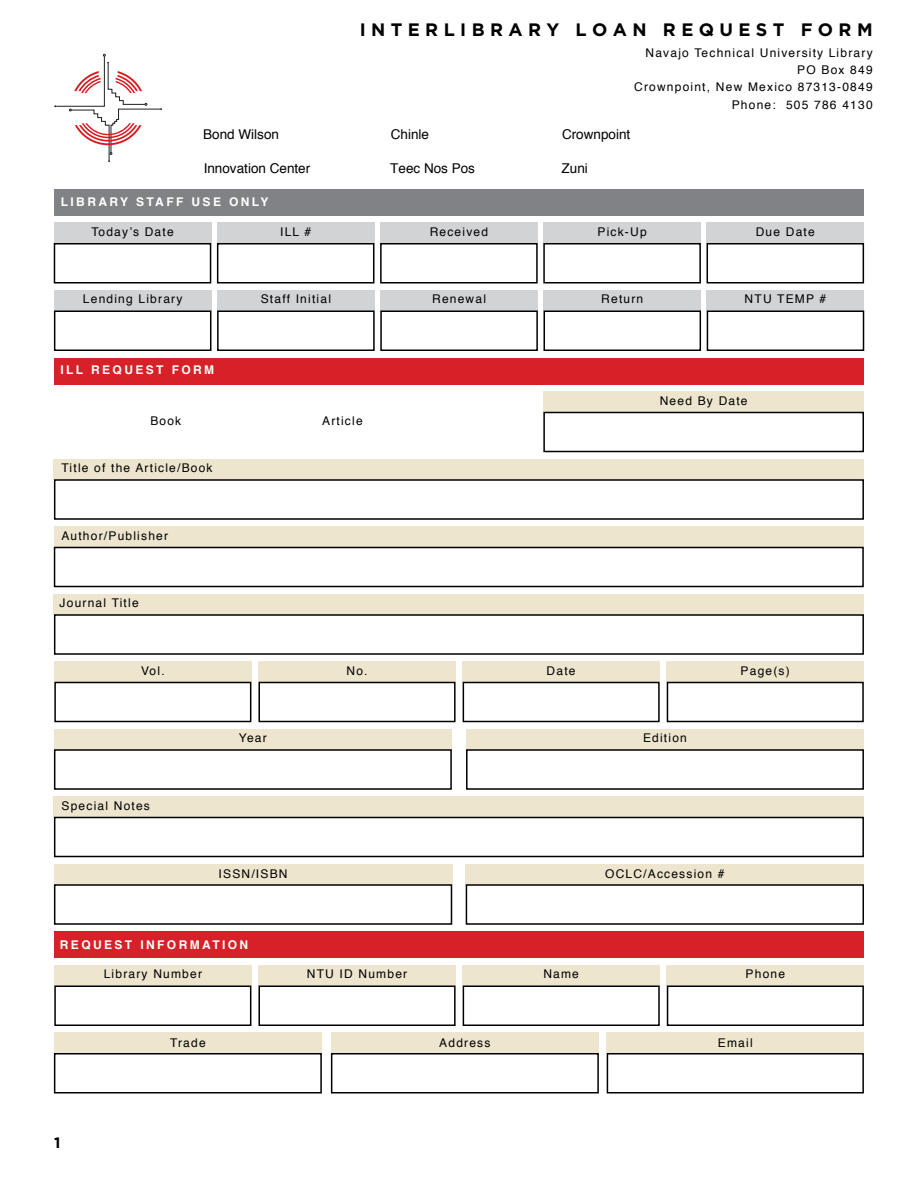
<style>
.page{position:relative;width:918px;height:1188px;background:#fff}
.page>*{position:absolute;margin:0;border:0;box-sizing:border-box;transform-origin:0 0}
.t1{font:700 18px "Gotham";letter-spacing:.3em;color:#000}
.t2{font:700 15px "Gotham";color:#000}
.t3{font:13.5px "Helvetica";color:#000}
.t4{font:12px/17.2px "Helvetica";letter-spacing:.1em;color:#000;text-align:right}
.t5{font:700 12px "Helvetica";letter-spacing:.2em;color:#fff}
</style>
<div class="page">
<svg style="left:54px;top:54px;width:108px;height:108px"></svg>
<div style="left:54px;top:932px;width:810px;height:26px;background:#d72027"></div>
<div style="left:217px;top:223px;width:158px;height:20px;background:#d1d3d4"></div>
<div style="left:217px;top:243px;width:158px;height:41px;border:2px solid #000"></div>
<div style="left:54px;top:358px;width:810px;height:27px;background:#d72027"></div>
<div style="left:54px;top:459px;width:810px;height:20px;background:#ede5ce"></div>
<div style="left:54px;top:479px;width:810px;height:41px;border:2px solid #000"></div>
<div style="left:54px;top:189px;width:810px;height:27px;background:#808285"></div>
<div style="left:54px;top:223px;width:157px;height:20px;background:#d1d3d4"></div>
<div style="left:54px;top:243px;width:157px;height:41px;border:2px solid #000"></div>
<div style="left:380px;top:223px;width:158px;height:20px;background:#d1d3d4"></div>
<div style="left:380px;top:243px;width:158px;height:41px;border:2px solid #000"></div>
<div style="left:543px;top:223px;width:158px;height:20px;background:#d1d3d4"></div>
<div style="left:543px;top:243px;width:158px;height:41px;border:2px solid #000"></div>
<div style="left:707px;top:223px;width:157px;height:20px;background:#d1d3d4"></div>
<div style="left:707px;top:243px;width:157px;height:41px;border:2px solid #000"></div>
<div style="left:217px;top:290px;width:158px;height:20px;background:#d1d3d4"></div>
<div style="left:217px;top:310px;width:158px;height:41px;border:2px solid #000"></div>
<div style="left:54px;top:290px;width:157px;height:20px;background:#d1d3d4"></div>
<div style="left:54px;top:310px;width:157px;height:41px;border:2px solid #000"></div>
<div style="left:380px;top:290px;width:158px;height:20px;background:#d1d3d4"></div>
<div style="left:380px;top:310px;width:158px;height:41px;border:2px solid #000"></div>
<div style="left:543px;top:290px;width:158px;height:20px;background:#d1d3d4"></div>
<div style="left:543px;top:310px;width:158px;height:41px;border:2px solid #000"></div>
<div style="left:707px;top:290px;width:157px;height:20px;background:#d1d3d4"></div>
<div style="left:707px;top:310px;width:157px;height:41px;border:2px solid #000"></div>
<div style="left:54px;top:526px;width:810px;height:21px;background:#ede5ce"></div>
<div style="left:54px;top:547px;width:810px;height:40px;border:2px solid #000"></div>
<div style="left:54px;top:864px;width:398px;height:20px;background:#ede5ce"></div>
<div style="left:54px;top:884px;width:398px;height:41px;border:2px solid #000"></div>
<div style="left:466px;top:864px;width:398px;height:20px;background:#ede5ce"></div>
<div style="left:466px;top:884px;width:398px;height:41px;border:2px solid #000"></div>
<div style="left:543px;top:392px;width:321px;height:20px;background:#ede5ce"></div>
<div style="left:543px;top:412px;width:321px;height:40px;border:2px solid #000"></div>
<div style="left:54px;top:1033px;width:268px;height:20px;background:#ede5ce"></div>
<div style="left:54px;top:1053px;width:268px;height:41px;border:2px solid #000"></div>
<div style="left:331px;top:1033px;width:268px;height:20px;background:#ede5ce"></div>
<div style="left:331px;top:1053px;width:268px;height:41px;border:2px solid #000"></div>
<div style="left:607px;top:1033px;width:257px;height:20px;background:#ede5ce"></div>
<div style="left:607px;top:1053px;width:257px;height:41px;border:2px solid #000"></div>
<div style="left:258px;top:965px;width:198px;height:21px;background:#ede5ce"></div>
<div style="left:258px;top:986px;width:198px;height:40px;border:2px solid #000"></div>
<div style="left:54px;top:965px;width:197px;height:21px;background:#ede5ce"></div>
<div style="left:54px;top:986px;width:197px;height:40px;border:2px solid #000"></div>
<div style="left:463px;top:965px;width:197px;height:21px;background:#ede5ce"></div>
<div style="left:463px;top:986px;width:197px;height:40px;border:2px solid #000"></div>
<div style="left:667px;top:965px;width:197px;height:21px;background:#ede5ce"></div>
<div style="left:667px;top:986px;width:197px;height:40px;border:2px solid #000"></div>
<div style="left:54px;top:796px;width:810px;height:21px;background:#ede5ce"></div>
<div style="left:54px;top:817px;width:810px;height:40px;border:2px solid #000"></div>
<div style="left:258px;top:662px;width:198px;height:20px;background:#ede5ce"></div>
<div style="left:258px;top:682px;width:198px;height:40px;border:2px solid #000"></div>
<div style="left:54px;top:662px;width:197px;height:20px;background:#ede5ce"></div>
<div style="left:54px;top:682px;width:197px;height:40px;border:2px solid #000"></div>
<div style="left:463px;top:662px;width:197px;height:20px;background:#ede5ce"></div>
<div style="left:463px;top:682px;width:197px;height:40px;border:2px solid #000"></div>
<div style="left:667px;top:662px;width:197px;height:20px;background:#ede5ce"></div>
<div style="left:667px;top:682px;width:197px;height:40px;border:2px solid #000"></div>
<div style="left:54px;top:594px;width:810px;height:20px;background:#ede5ce"></div>
<div style="left:54px;top:614px;width:810px;height:41px;border:2px solid #000"></div>
<div style="left:54px;top:729px;width:398px;height:20px;background:#ede5ce"></div>
<div style="left:54px;top:749px;width:398px;height:41px;border:2px solid #000"></div>
<div style="left:466px;top:729px;width:398px;height:20px;background:#ede5ce"></div>
<div style="left:466px;top:749px;width:398px;height:41px;border:2px solid #000"></div>
<p class="t3" style="left:203px;top:124px;width:77px">Bond Wilson</p>
<p class="t3" style="left:204px;top:158px;width:108px">Innovation Center</p>
<h1 class="t1" style="left:360px;top:19px;width:514px">INTERLIBRARY LOAN REQUEST FORM</h1>
<p class="t4" style="left:634px;top:45px;width:240px">Navajo Technical University Library<br>PO Box 849<br>Crownpoint, New Mexico 87313-0849<br>Phone: 505 786 4130</p>
<p class="t3" style="left:391px;top:124px;width:40px">Chinle</p>
<p class="t3" style="left:562px;top:124px;width:70px">Crownpoint</p>
<p class="t3" style="left:390px;top:158px;width:86px">Teec Nos Pos</p>
<p class="t3" style="left:562px;top:158px;width:28px">Zuni</p>
<p class="t5" style="left:61px;top:192px;width:209px">LIBRARY STAFF USE ONLY</p>
<p class="t4" style="left:91px;top:223px;width:84px">Today’s Date</p>
<p class="t4" style="left:430px;top:223px;width:60px">Received</p>
<p class="t4" style="left:598px;top:223px;width:51px">Pick-Up</p>
<p class="t4" style="left:756px;top:223px;width:61px">Due Date</p>
<p class="t4" style="left:280px;top:223px;width:33px">ILL #</p>
<p class="t4" style="left:83px;top:291px;width:101px">Lending Library</p>
<p class="t4" style="left:261px;top:291px;width:72px">Staff Initial</p>
<p class="t4" style="left:432px;top:291px;width:55px">Renewal</p>
<p class="t4" style="left:601px;top:291px;width:44px">Return</p>
<p class="t4" style="left:745px;top:291px;width:83px">NTU TEMP #</p>
<p class="t5" style="left:60px;top:360px;width:155px">ILL REQUEST FORM</p>
<p class="t4" style="left:150px;top:412px;width:32px">Book</p>
<p class="t4" style="left:322px;top:412px;width:42px">Article</p>
<p class="t4" style="left:62px;top:460px;width:153px">Title of the Article/Book</p>
<p class="t4" style="left:61px;top:527px;width:108px">Author/Publisher</p>
<p class="t4" style="left:60px;top:595px;width:81px">Journal Title</p>
<p class="t4" style="left:660px;top:393px;width:89px">Need By Date</p>
<p class="t4" style="left:141px;top:662px;width:25px">Vol.</p>
<p class="t4" style="left:346px;top:662px;width:23px">No.</p>
<p class="t4" style="left:547px;top:662px;width:30px">Date</p>
<p class="t4" style="left:741px;top:662px;width:51px">Page(s)</p>
<p class="t4" style="left:62px;top:797px;width:90px">Special Notes</p>
<p class="t4" style="left:239px;top:730px;width:29px">Year</p>
<p class="t4" style="left:643px;top:730px;width:45px">Edition</p>
<p class="t4" style="left:219px;top:865px;width:70px">ISSN/ISBN</p>
<p class="t4" style="left:605px;top:865px;width:121px">OCLC/Accession #</p>
<p class="t5" style="left:60px;top:935px;width:190px">REQUEST INFORMATION</p>
<p class="t4" style="left:104px;top:966px;width:100px">Library Number</p>
<p class="t4" style="left:307px;top:966px;width:102px">NTU ID Number</p>
<p class="t4" style="left:543px;top:966px;width:37px">Name</p>
<p class="t4" style="left:746px;top:966px;width:41px">Phone</p>
<p class="t2" style="left:54px;top:1134px;width:8px">1</p>
<p class="t4" style="left:170px;top:1034px;width:37px">Trade</p>
<p class="t4" style="left:439px;top:1034px;width:53px">Address</p>
<p class="t4" style="left:718px;top:1034px;width:36px">Email</p>
</div>
